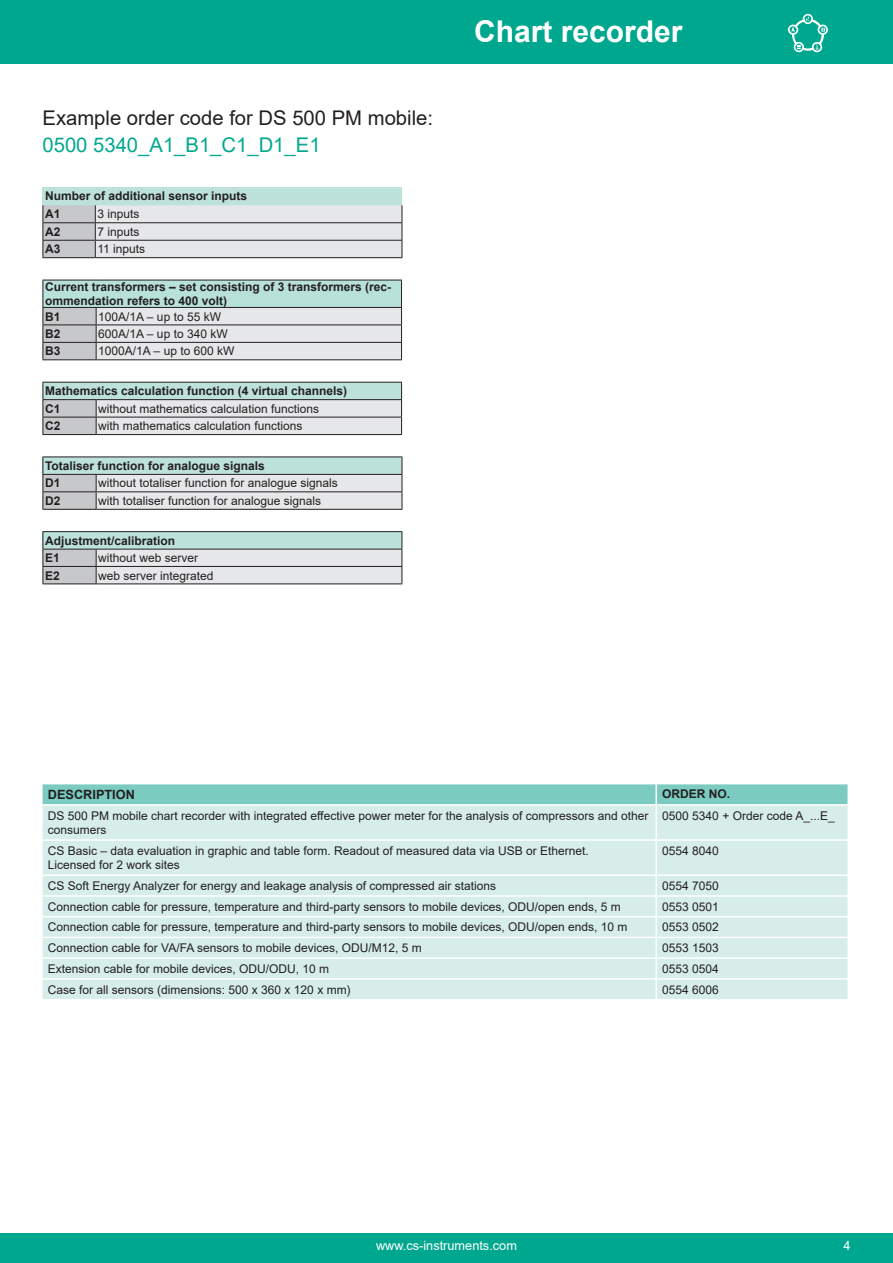
<style>
.page{position:relative;width:893px;height:1263px;background:#fff}
.page>*{position:absolute;margin:0;border:0;box-sizing:border-box;transform-origin:0 0}
.t1{font:700 30px "Arial";color:#fff}
.t2{font:20.25px "Arial";color:#231f20}
.t3{font:20.25px "Arial";color:#00a88e}
.t4{font:12.75px "Arial";color:#fff}
.t5{font:700 12.75px "Arial";color:#231f20}
.t6{font:12px/14.4px "Arial";color:#231f20}
.t7{font:700 12px/17.4px "Arial";color:#231f20}
</style>
<div class="page">
<div style="left:0;top:0;width:893px;height:64px;background:#00a78f"></div>
<div style="left:0;top:1233px;width:893px;height:30px;background:#00a78f"></div>
<div style="left:43px;top:784px;width:804px;height:20px;background:#7bcbc0"></div>
<div style="left:43px;top:806px;width:804px;height:193px;background:#d6ede9"></div>
<hr style="left:655px;top:784px;width:2px;height:20px;background:#fff">
<svg style="left:42px;top:876px;width:1px;height:40px"></svg>
<svg style="left:42px;top:938px;width:1px;height:61px"></svg>
<hr style="left:655px;top:806px;width:2px;height:33px;background:#fff">
<hr style="left:655px;top:841px;width:2px;height:33px;background:#fff">
<svg style="left:655px;top:876px;width:2px;height:40px"></svg>
<svg style="left:847px;top:876px;width:1px;height:40px"></svg>
<hr style="left:655px;top:917px;width:2px;height:20px;background:#fff">
<svg style="left:655px;top:938px;width:2px;height:61px"></svg>
<svg style="left:847px;top:938px;width:1px;height:61px"></svg>
<hr style="left:41px;top:839px;width:615px;height:2px;background:#fff">
<hr style="left:656px;top:839px;width:193px;height:2px;background:#fff">
<hr style="left:41px;top:874px;width:615px;height:2px;background:#fff">
<hr style="left:656px;top:874px;width:193px;height:2px;background:#fff">
<hr style="left:41px;top:895px;width:615px;height:2px;background:#fff">
<hr style="left:656px;top:895px;width:193px;height:2px;background:#fff">
<hr style="left:41px;top:916px;width:615px;height:1px;background:#fff">
<hr style="left:656px;top:916px;width:193px;height:1px;background:#fff">
<hr style="left:41px;top:937px;width:615px;height:1px;background:#fff">
<hr style="left:656px;top:937px;width:193px;height:1px;background:#fff">
<hr style="left:41px;top:957px;width:615px;height:2px;background:#fff">
<hr style="left:656px;top:957px;width:193px;height:2px;background:#fff">
<hr style="left:41px;top:978px;width:615px;height:2px;background:#fff">
<hr style="left:656px;top:978px;width:193px;height:2px;background:#fff">
<div style="left:43px;top:187px;width:359px;height:18px;background:#bde2dc"></div>
<svg style="left:43px;top:205px;width:360px;height:53px;background:#d7d8da"></svg>
<hr style="left:43px;top:257px;width:52px;height:1px;background:#231f20">
<hr style="left:95px;top:257px;width:307px;height:1px;background:#231f20">
<svg style="left:43px;top:280px;width:359px;height:79px;background:#cad8d7"></svg>
<hr style="left:43px;top:359px;width:53px;height:1px;background:#231f20">
<hr style="left:96px;top:359px;width:306px;height:1px;background:#231f20">
<hr style="left:43px;top:382px;width:53px;height:1px;background:#231f20">
<hr style="left:96px;top:382px;width:306px;height:1px;background:#231f20">
<svg style="left:43px;top:383px;width:359px;height:51px;background:#cdd9d8"></svg>
<hr style="left:43px;top:434px;width:53px;height:1px;background:#231f20">
<hr style="left:96px;top:434px;width:306px;height:1px;background:#231f20">
<hr style="left:43px;top:456px;width:53px;height:1px;background:#231f20">
<hr style="left:96px;top:456px;width:306px;height:1px;background:#231f20">
<svg style="left:43px;top:457px;width:360px;height:52px;background:#cad7d6"></svg>
<hr style="left:43px;top:509px;width:53px;height:1px;background:#231f20">
<hr style="left:96px;top:509px;width:306px;height:1px;background:#231f20">
<hr style="left:43px;top:531px;width:53px;height:1px;background:#231f20">
<hr style="left:96px;top:531px;width:306px;height:1px;background:#231f20">
<svg style="left:43px;top:532px;width:360px;height:52px;background:#ccd8d8"></svg>
<hr style="left:43px;top:583px;width:53px;height:1px;background:#231f20">
<hr style="left:96px;top:583px;width:306px;height:1px;background:#231f20">
<svg style="left:792px;top:19px;width:32px;height:32px"></svg>
<div style="left:794px;top:21px;width:28px;height:27px;background:#00a78f;border-radius:50%"></div>
<svg style="left:812px;top:42px;width:10px;height:10px"></svg>
<svg style="left:788px;top:14px;width:40px;height:21px"></svg>
<svg style="left:794px;top:42px;width:10px;height:10px"></svg>
<h2 class="t2" style="left:43px;top:104px;width:392px">Example order code for DS 500 PM mobile:</h2>
<h2 class="t3" style="left:43px;top:131px;width:280px">0500 5340_A1_B1_C1_D1_E1</h2>
<p class="t7" style="left:45px;top:187px;width:204px;line-height:18px">Number of additional sensor inputs<br>A1</p>
<p class="t6" style="left:97px;top:207px;width:44px">3 inputs</p>
<p class="t7" style="left:45px;top:223px;width:17px">A2</p>
<p class="t6" style="left:97px;top:224px;width:44px">7 inputs</p>
<p class="t7" style="left:45px;top:241px;width:17px">A3</p>
<p class="t6" style="left:97px;top:242px;width:49px">11 inputs</p>
<p class="t7" style="left:45px;top:279px;width:348px;line-height:14.9px">Current transformers – set consisting of 3 transformers (rec&shy;ommendation refers to 400 volt)<br>B1</p>
<p class="t6" style="left:98px;top:309px;width:124px">100A/1A – up to 55 kW</p>
<p class="t7" style="left:45px;top:325px;width:17px">B2</p>
<p class="t6" style="left:98px;top:326px;width:131px">600A/1A – up to 340 kW</p>
<p class="t7" style="left:45px;top:343px;width:17px">B3</p>
<p class="t6" style="left:98px;top:344px;width:138px">1000A/1A – up to 600 kW</p>
<p class="t7" style="left:45px;top:382px;width:304px">Mathematics calculation function (4 virtual channels)<br>C1</p>
<p class="t6" style="left:98px;top:401px;width:222px">without mathematics calculation functions</p>
<p class="t7" style="left:45px;top:417px;width:17px">C2</p>
<p class="t6" style="left:98px;top:419px;width:206px">with mathematics calculation functions</p>
<p class="t7" style="left:45px;top:457px;width:221px">Totaliser function for analogue signals<br>D1</p>
<p class="t6" style="left:98px;top:476px;width:241px">without totaliser function for analogue signals</p>
<p class="t7" style="left:45px;top:492px;width:17px">D2</p>
<p class="t6" style="left:98px;top:493px;width:224px">with totaliser function for analogue signals</p>
<p class="t7" style="left:45px;top:532px;width:132px">Adjustment/calibration<br>E1</p>
<p class="t6" style="left:98px;top:551px;width:102px">without web server</p>
<p class="t7" style="left:45px;top:567px;width:16px">E2</p>
<p class="t6" style="left:98px;top:568px;width:117px">web server integrated</p>
<h1 class="t1" style="left:474px;top:10px;width:210px">Chart recorder</h1>
<p class="t5" style="left:48px;top:785px;width:89px">DESCRIPTION</p>
<p class="t7" style="left:662px;top:786px;width:70px">ORDER NO.</p>
<p class="t6" style="left:48px;top:808px;width:602px">DS 500 PM mobile chart recorder with integrated effective power meter for the analysis of compressors and other consumers</p>
<p class="t6" style="left:662px;top:808px;width:174px">0500 5340 + Order code A_...E_</p>
<p class="t6" style="left:48px;top:843px;width:542px">CS Basic – data evaluation in graphic and table form. Readout of measured data via USB or Ethernet.<br>Licensed for 2 work sites</p>
<p class="t6" style="left:662px;top:843px;width:58px">0554 8040</p>
<p class="t6" style="left:48px;top:878px;width:450px">CS Soft Energy Analyzer for energy and leakage analysis of compressed air stations</p>
<p class="t6" style="left:662px;top:878px;width:58px">0554 7050</p>
<p class="t6" style="left:48px;top:899px;width:574px">Connection cable for pressure, temperature and third-party sensors to mobile devices, ODU/open ends, 5 m</p>
<p class="t6" style="left:662px;top:899px;width:58px">0553 0501</p>
<p class="t6" style="left:48px;top:920px;width:581px">Connection cable for pressure, temperature and third-party sensors to mobile devices, ODU/open ends, 10 m</p>
<p class="t6" style="left:662px;top:920px;width:58px">0553 0502</p>
<p class="t6" style="left:48px;top:941px;width:375px">Connection cable for VA/FA sensors to mobile devices, ODU/M12, 5 m</p>
<p class="t6" style="left:662px;top:941px;width:58px">0553 1503</p>
<p class="t6" style="left:48px;top:961px;width:283px">Extension cable for mobile devices, ODU/ODU, 10 m</p>
<p class="t6" style="left:662px;top:961px;width:58px">0553 0504</p>
<p class="t6" style="left:48px;top:982px;width:304px">Case for all sensors (dimensions: 500 x 360 x 120 x mm)</p>
<p class="t6" style="left:662px;top:982px;width:58px">0554 6006</p>
<p class="t4" style="left:376px;top:1237px;width:142px">www.cs-instruments.com</p>
<p class="t4" style="left:843px;top:1237px;width:9px">4</p>
</div>
